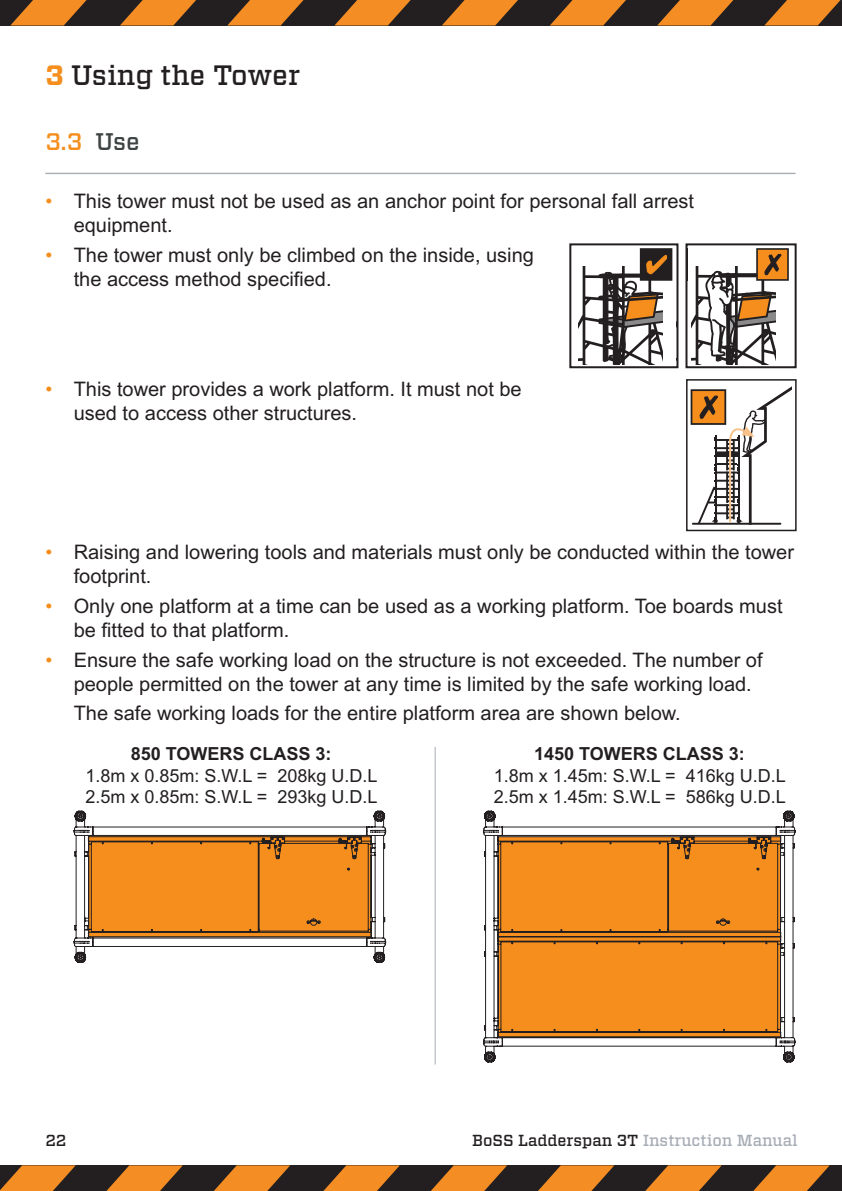
<style>
.page{position:relative;width:842px;height:1191px;background:#fff}
.page>*{position:absolute;margin:0;border:0;box-sizing:border-box;transform-origin:0 0}
.t1{font:500 28px "Vitesse";color:#231f20}
.t2{font:500 24px "Vitesse";color:#f68e1e}
.t3{font:20px/24px "Arial MT Std";color:#231f20}
.t4{font:18px "Arial MT Std";color:#231f20}
.t5{font:700 18px "Arial MT Std";color:#231f20}
.t6{font:500 16px "Vitesse";color:#a7adb5}
.t7{font:500 16px "Vitesse";color:#231f20}
.s1{font-weight:700;color:#f68e1e}
.s2{color:#3d4443}
.s3{color:#f68e1e}
.s4{color:#231f20}
</style>
<div class="page">
<div style="left:0;top:0;width:842px;height:26px;background:#231f20"></div>
<svg style="left:10px;top:0;width:77px;height:26px"></svg>
<svg style="left:120px;top:0;width:76px;height:26px"></svg>
<svg style="left:227px;top:0;width:77px;height:26px"></svg>
<svg style="left:334px;top:0;width:77px;height:26px"></svg>
<svg style="left:442px;top:0;width:76px;height:26px"></svg>
<svg style="left:550px;top:0;width:76px;height:26px"></svg>
<svg style="left:657px;top:0;width:77px;height:26px"></svg>
<svg style="left:764px;top:0;width:77px;height:26px"></svg>
<div style="left:0;top:1165px;width:842px;height:26px;background:#231f20"></div>
<svg style="left:0;top:1165px;width:76px;height:26px"></svg>
<svg style="left:106px;top:1165px;width:77px;height:26px"></svg>
<svg style="left:214px;top:1165px;width:76px;height:26px"></svg>
<svg style="left:323px;top:1165px;width:77px;height:26px"></svg>
<svg style="left:431px;top:1165px;width:76px;height:26px"></svg>
<svg style="left:538px;top:1165px;width:76px;height:26px"></svg>
<svg style="left:645px;top:1165px;width:77px;height:26px"></svg>
<svg style="left:753px;top:1165px;width:77px;height:26px"></svg>
<hr style="left:45px;top:173px;width:751px;height:1px;background:#a7adb5">
<svg style="left:74px;top:810px;width:721px;height:252px"></svg>
<hr style="left:435px;top:747px;width:1px;height:317px;background:#a7adb5">
<svg style="left:578px;top:248px;width:95px;height:116px"></svg>
<div style="left:569px;top:243px;width:109px;height:125px;border:2px solid #231f20"></div>
<svg style="left:692px;top:248px;width:97px;height:116px"></svg>
<div style="left:685px;top:243px;width:112px;height:125px;border:2px solid #231f20"></div>
<svg style="left:691px;top:386px;width:101px;height:139px"></svg>
<div style="left:686px;top:379px;width:111px;height:152px;border:2px solid #231f20"></div>
<p class="t1" style="left:45px;top:56px;width:256px"><span class="s1">3</span> Using the Tower</p>
<p class="t2" style="left:45px;top:126px;width:96px">3.3 <span class="s2">Use</span></p>
<p class="t3" style="left:74px;top:189px;width:622px;text-indent:-28px"><span class="s3">•</span> This tower must not be used as an anchor point for personal fall arrest equipment.</p>
<p class="t3" style="left:74px;top:243px;width:462px;text-indent:-28px"><span class="s3">•</span> The tower must only be climbed on the inside, using the access method specified.</p>
<p class="t3" style="left:74px;top:377px;width:449px;text-indent:-28px"><span class="s3">•</span> This tower provides a work platform. It must not be used to access other structures.</p>
<p class="t3" style="left:74px;top:540px;width:722px;text-indent:-28px"><span class="s3">•</span> Raising and lowering tools and materials must only be conducted within the tower footprint.</p>
<p class="t3" style="left:74px;top:594px;width:710px;text-indent:-28px"><span class="s3">•</span> Only one platform at a time can be used as a working platform. Toe boards must be fitted to that platform.</p>
<p class="t3" style="left:74px;top:647px;width:690px;text-indent:-28px"><span class="s3">•</span> Ensure the safe working load on the structure is not exceeded. The number of people permitted on the tower at any time is limited by the safe working load.</p>
<p class="t3" style="left:74px;top:701px;width:608px">The safe working loads for the entire platform area are shown below.</p>
<p class="t5" style="left:131px;top:743px;width:202px">850 TOWERS CLASS 3:</p>
<p class="t4" style="left:85px;top:765px;width:293px">1.8m x 0.85m: S.W.L = 208kg U.D.L</p>
<p class="t4" style="left:85px;top:786px;width:293px">2.5m x 0.85m: S.W.L = 293kg U.D.L</p>
<p class="t5" style="left:534px;top:743px;width:212px">1450 TOWERS CLASS 3:</p>
<p class="t4" style="left:494px;top:765px;width:293px">1.8m x 1.45m: S.W.L = 416kg U.D.L</p>
<p class="t4" style="left:494px;top:786px;width:293px">2.5m x 1.45m: S.W.L = 586kg U.D.L</p>
<p class="t7" style="left:45px;top:1129px;width:23px">22</p>
<p class="t6" style="left:472px;top:1129px;width:327px"><span class="s4">BoSS Ladderspan 3T</span> Instruction Manual</p>
</div>
